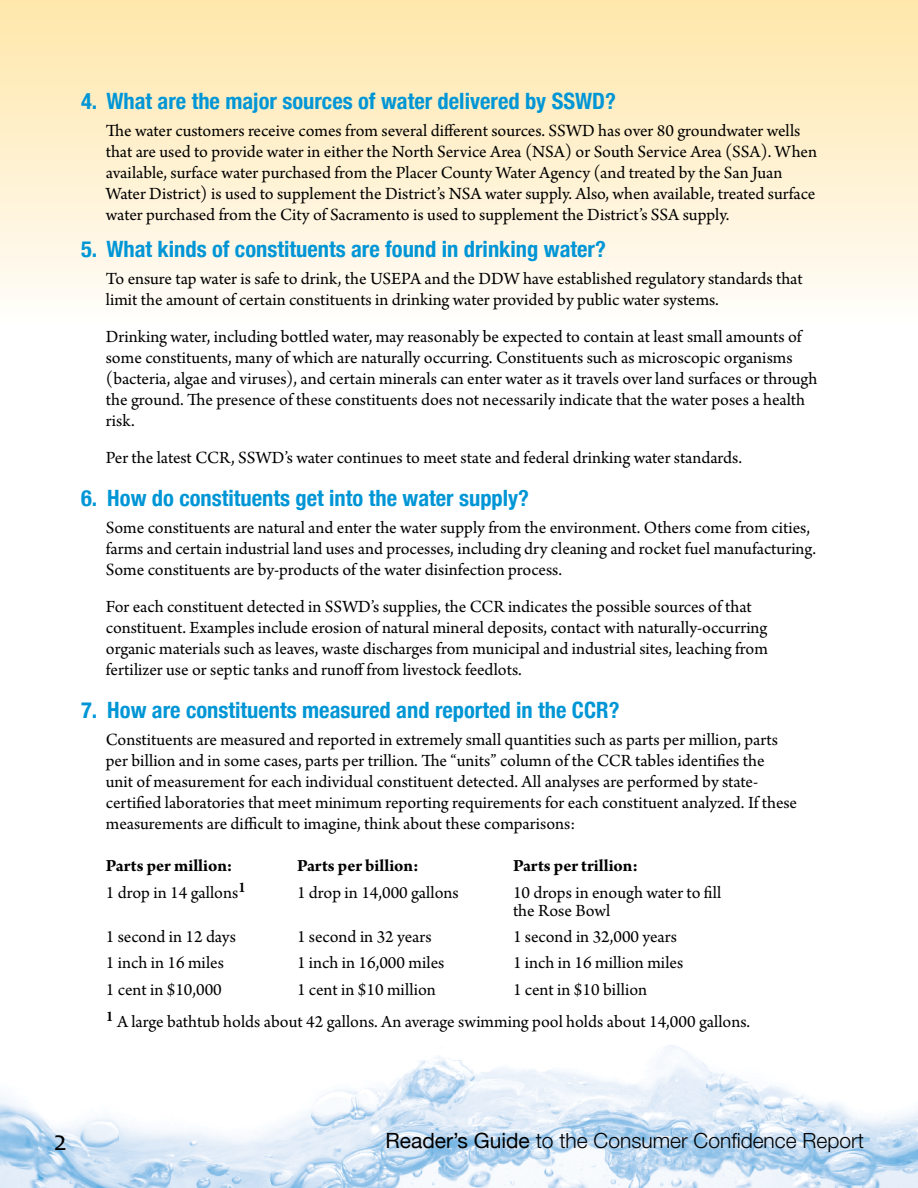
<style>
.page{position:relative;width:918px;height:1188px;background:#fff}
.page>*{position:absolute;margin:0;border:0;box-sizing:border-box;transform-origin:0 0}
.t1{font:28.5px "Candara";color:#000}
.t2{font:700 condensed 22.5px "Helvetica Neue";color:#0096d6}
.t3{font:300 21px "Helvetica Neue";color:#000}
.t4{font:18px/21px "Arno Pro";color:#000}
.t5{font:700 18px "Arno Pro";color:#000}
.s1{font-weight:400}
</style>
<div class="page">
<div style="left:0;top:0;width:918px;height:324px;background:linear-gradient(to bottom,#ffe7a9,#fffdfa)"></div>
<img style="left:0;top:1045px;width:918px;height:143px">
<p class="t2" style="left:81px;top:82px;width:536px">4. What are the major sources of water delivered by SSWD?</p>
<p class="t4" style="left:106px;top:121px;width:713px">The water customers receive comes from several different sources. SSWD has over 80 groundwater wells that are used to provide water in either the North Service Area (NSA) or South Service Area (SSA). When available, surface water purchased from the Placer County Water Agency (and treated by the San Juan Water District) is used to supplement the District’s NSA water supply. Also, when available, treated surface water purchased from the City of Sacramento is used to supplement the District’s SSA supply.</p>
<p class="t2" style="left:81px;top:231px;width:526px">5. What kinds of constituents are found in drinking water?</p>
<p class="t4" style="left:106px;top:269px;width:698px">To ensure tap water is safe to drink, the USEPA and the DDW have established regulatory standards that limit the amount of certain constituents in drinking water provided by public water systems.</p>
<p class="t4" style="left:106px;top:327px;width:713px">Drinking water, including bottled water, may reasonably be expected to contain at least small amounts of some constituents, many of which are naturally occurring. Constituents such as microscopic organisms (bacteria, algae and viruses), and certain minerals can enter water as it travels over land surfaces or through the ground. The presence of these constituents does not necessarily indicate that the water poses a health risk.</p>
<p class="t4" style="left:106px;top:448px;width:638px">Per the latest CCR, SSWD’s water continues to meet state and federal drinking water standards.</p>
<p class="t2" style="left:81px;top:480px;width:450px">6. How do constituents get into the water supply?</p>
<p class="t4" style="left:106px;top:518px;width:712px">Some constituents are natural and enter the water supply from the environment. Others come from cities, farms and certain industrial land uses and processes, including dry cleaning and rocket fuel manufacturing.<br>Some constituents are by-products of the water disinfection process.</p>
<p class="t4" style="left:106px;top:597px;width:664px">For each constituent detected in SSWD’s supplies, the CCR indicates the possible sources of that constituent. Examples include erosion of natural mineral deposits, contact with naturally-occurring organic materials such as leaves, waste discharges from municipal and industrial sites, leaching from fertilizer use or septic tanks and runoff from livestock feedlots.</p>
<p class="t2" style="left:81px;top:691px;width:540px">7. How are constituents measured and reported in the CCR?</p>
<p class="t4" style="left:106px;top:730px;width:693px">Constituents are measured and reported in extremely small quantities such as parts per million, parts per billion and in some cases, parts per trillion. The “units” column of the CCR tables identifies the<br>unit of measurement for each individual constituent detected. All analyses are performed by state&shy;certified laboratories that meet minimum reporting requirements for each constituent analyzed. If these measurements are difficult to imagine, think about these comparisons:</p>
<p class="t5" style="left:106px;top:855px;width:128px">Parts per million:</p>
<p class="t5" style="left:297px;top:855px;width:123px">Parts per billion:</p>
<p class="t5" style="left:513px;top:855px;width:127px">Parts per trillion:</p>
<p class="t4" style="left:106px;top:883px;width:142px">1 drop in 14 gallons<sup>1</sup></p>
<p class="t4" style="left:297px;top:883px;width:163px">1 drop in 14,000 gallons</p>
<p class="t4" style="left:513px;top:884px;width:210px;line-height:18px">10 drops in enough water to fill the Rose Bowl</p>
<p class="t4" style="left:106px;top:927px;width:132px">1 second in 12 days</p>
<p class="t4" style="left:297px;top:927px;width:136px">1 second in 32 years</p>
<p class="t4" style="left:513px;top:927px;width:165px">1 second in 32,000 years</p>
<p class="t4" style="left:106px;top:953px;width:120px">1 inch in 16 miles</p>
<p class="t4" style="left:297px;top:953px;width:149px">1 inch in 16,000 miles</p>
<p class="t4" style="left:513px;top:953px;width:172px">1 inch in 16 million miles</p>
<p class="t4" style="left:106px;top:980px;width:118px">1 cent in $10,000</p>
<p class="t4" style="left:297px;top:980px;width:140px">1 cent in $10 million</p>
<p class="t4" style="left:106px;top:974px;width:646px;line-height:31.8px;text-indent:407px">1 cent in $10 billion<br><sup>1</sup> A large bathtub holds about 42 gallons. An average swimming pool holds about 14,000 gallons.</p>
<h1 class="t1" style="left:54px;top:1123px;width:15px">2</h1>
<p class="t3" style="left:386px;top:1124px;width:480px"><span class="s1">Reader’s Guide</span> to the Consumer Confidence Report</p>
</div>
